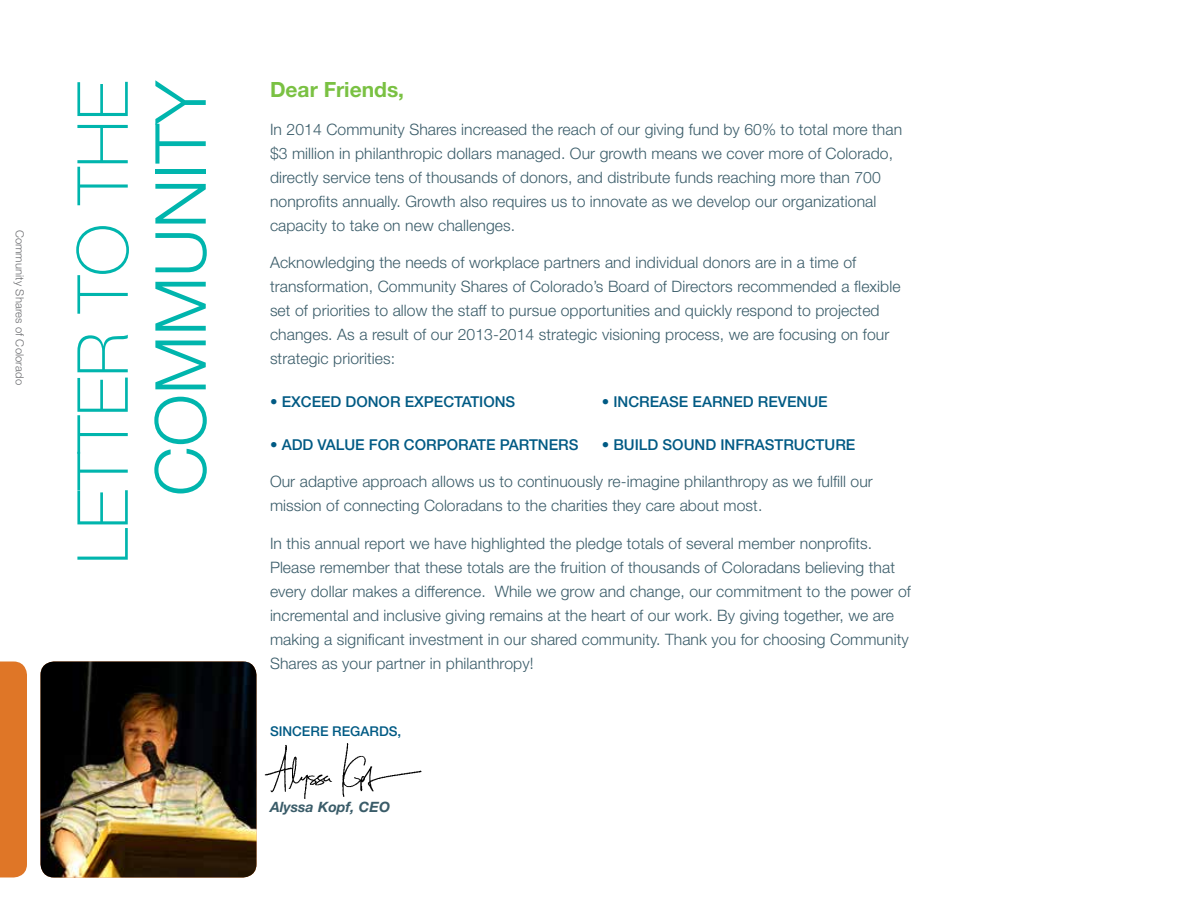
<style>
.page{position:relative;width:1188px;height:918px;background:#fff}
.page>*{position:absolute;margin:0;border:0;box-sizing:border-box;transform-origin:0 0}
.t1{font:100 70.5px "Helvetica Neue";color:#00b5ad}
.t2{font:300 70.5px "Helvetica Neue";color:#00b5ad}
.t3{font:700 21px "Helvetica Neue";color:#7ac143}
.t4{font:300 15.75px/24px "Helvetica Neue";letter-spacing:.005em;color:#3a5c69}
.t5{font:500 15px "Helvetica Neue";color:#005a84}
.t6{font:italic 700 14.25px "Helvetica Neue";color:#3a5c69}
.t7{font:500 13.5px "Helvetica Neue";color:#005a84}
.t8{font:300 11.25px "Helvetica Neue";letter-spacing:.01em;color:#6d6e71}
</style>
<div class="page">
<div style="left:0;top:662px;width:27px;height:216px;background:#df7627"></div>
<img style="left:40px;top:662px;width:216px;height:216px">
<img style="left:264px;top:743px;width:158px;height:56px">
<p class="t8" style="left:27px;top:230px;width:157px;rotate:90deg">Community Shares of Colorado</p>
<h1 class="t1" style="left:62px;top:564px;width:485px;rotate:-90deg">LETTER TO THE</h1>
<h1 class="t2" style="left:138px;top:496px;width:418px;rotate:-90deg">COMMUNITY</h1>
<h2 class="t3" style="left:270px;top:77px;width:136px">Dear Friends,</h2>
<p class="t4" style="left:270px;top:117px;width:634px">In 2014 Community Shares increased the reach of our giving fund by 60% to total more than $3 million in philanthropic dollars managed. Our growth means we cover more of Colorado, directly service tens of thousands of donors, and distribute funds reaching more than 700 nonprofits annually. Growth also requires us to innovate as we develop our organizational capacity to take on new challenges.</p>
<p class="t4" style="left:270px;top:251px;width:632px">Acknowledging the needs of workplace partners and individual donors are in a time of transformation, Community Shares of Colorado’s Board of Directors recommended a flexible set of priorities to allow the staff to pursue opportunities and quickly respond to projected changes. As a result of our 2013-2014 strategic visioning process, we are focusing on four strategic priorities:</p>
<p class="t5" style="left:270px;top:393px;width:247px">• EXCEED DONOR EXPECTATIONS</p>
<p class="t5" style="left:270px;top:436px;width:310px">• ADD VALUE FOR CORPORATE PARTNERS</p>
<p class="t5" style="left:602px;top:393px;width:227px">• INCREASE EARNED REVENUE</p>
<p class="t5" style="left:602px;top:436px;width:255px">• BUILD SOUND INFRASTRUCTURE</p>
<p class="t4" style="left:270px;top:469px;width:604px">Our adaptive approach allows us to continuously re-imagine philanthropy as we fulfill our mission of connecting Coloradans to the charities they care about most.</p>
<p class="t4" style="left:270px;top:531px;width:643px">In this annual report we have highlighted the pledge totals of several member nonprofits.<br>Please remember that these totals are the fruition of thousands of Coloradans believing that every dollar makes a difference. While we grow and change, our commitment to the power of incremental and inclusive giving remains at the heart of our work. By giving together, we are making a significant investment in our shared community. Thank you for choosing Community Shares as your partner in philanthropy!</p>
<p class="t7" style="left:270px;top:723px;width:133px">SINCERE REGARDS,</p>
<p class="t6" style="left:270px;top:798px;width:122px">Alyssa Kopf, CEO</p>
</div>
